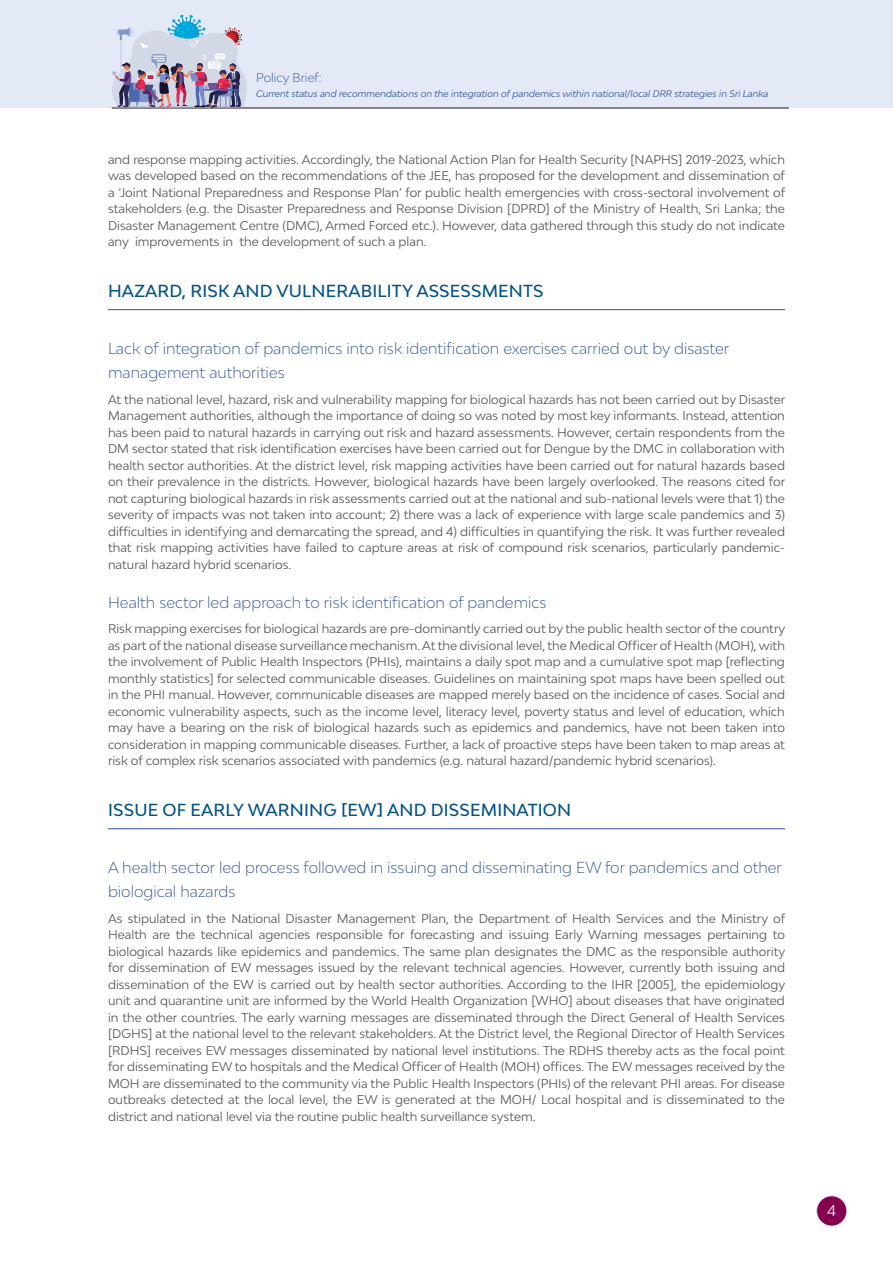
<style>
.page{position:relative;width:893px;height:1263px;background:#fff}
.page>*{position:absolute;margin:0;border:0;box-sizing:border-box;transform-origin:0 0}
.t1{font:500 16.5px "Bw Modelica";letter-spacing:.01em;color:#045385}
.t2{font:300 15px/24px "Bw Modelica";color:#2f5496}
.t3{font:15px "Bw Modelica";color:#e3e9f6}
.t4{font:12px/16.5px "Bw Modelica";color:#565659;text-align:justify}
.t5{font:300 12px "Bw Modelica";color:#2f5496}
.t6{font:italic 9px "Bw Modelica";color:#2f5496}
</style>
<div class="page">
<div style="left:0;top:0;width:893px;height:108px;background:#e3e9f6"></div>
<div style="left:816px;top:1196px;width:31px;height:30px;background:#860050;border-radius:50%"></div>
<div style="left:816px;top:1195px;width:31px;height:31px;border:1px solid #e3e9f6;border-radius:50%"></div>
<hr style="left:112px;top:108px;width:677px;height:1px;background:#230e22">
<img style="left:111px;top:15px;width:138px;height:93px">
<hr style="left:108px;top:309px;width:677px;height:1px;background:#2f5496">
<hr style="left:108px;top:828px;width:677px;height:1px;background:#2f5496">
<p class="t5" style="left:256px;top:70px;width:67px">Policy Brief:</p>
<p class="t6" style="left:256px;top:88px;width:514px">Current status and recommendations on the integration of pandemics within national/local DRR strategies in Sri Lanka</p>
<p class="t4" style="left:108px;top:151px;width:679px">and response mapping activities. Accordingly, the National Action Plan for Health Security [NAPHS] 2019-2023, which was developed based on the recommendations of the JEE, has proposed for the development and dissemination of a ‘Joint National Preparedness and Response Plan’ for public health emergencies with cross-sectoral involvement of stakeholders (e.g. the Disaster Preparedness and Response Division [DPRD] of the Ministry of Health, Sri Lanka; the Disaster Management Centre (DMC), Armed Forced etc.). However, data gathered through this study do not indicate any improvements in the development of such a plan.</p>
<h1 class="t1" style="left:108px;top:280px;width:51px">HAZARD</h1>
<h1 class="t1" style="left:182px;top:280px;width:66px">, RISK AND</h1>
<h1 class="t1" style="left:277px;top:280px;width:197px">VULN ERABILITY ASS ESSM</h1>
<h1 class="t1" style="left:498px;top:280px;width:45px">ENTS</h1>
<p class="t2" style="left:108px;top:336px;width:623px">Lack of integration of pandemics into risk identification exercises carried out by disaster management authorities</p>
<p class="t4" style="left:108px;top:391px;width:679px">At the national level, hazard, risk and vulnerability mapping for biological hazards has not been carried out by Disaster Management authorities, although the importance of doing so was noted by most key informants. Instead, attention has been paid to natural hazards in carrying out risk and hazard assessments. However, certain respondents from the DM sector stated that risk identification exercises have been carried out for Dengue by the DMC in collaboration with health sector authorities. At the district level, risk mapping activities have been carried out for natural hazards based on their prevalence in the districts. However, biological hazards have been largely overlooked. The reasons cited for not capturing biological hazards in risk assessments carried out at the national and sub-national levels were that 1) the severity of impacts was not taken into account; 2) there was a lack of experience with large scale pandemics and 3) difficulties in identifying and demarcating the spread, and 4) difficulties in quantifying the risk. It was further revealed that risk mapping activities have failed to capture areas at risk of compound risk scenarios, particularly pandemic&shy;natural hazard hybrid scenarios.</p>
<p class="t2" style="left:108px;top:590px;width:440px">Health sector led approach to risk identification of pandemics</p>
<p class="t4" style="left:108px;top:620px;width:679px">Risk mapping exercises for biological hazards are pre-dominantly carried out by the public health sector of the country as part of the national disease surveillance mechanism. At the divisional level, the Medical Officer of Health (MOH), with the involvement of Public Health Inspectors (PHIs), maintains a daily spot map and a cumulative spot map [reflecting monthly statistics] for selected communicable diseases. Guidelines on maintaining spot maps have been spelled out in the PHI manual. However, communicable diseases are mapped merely based on the incidence of cases. Social and economic vulnerability aspects, such as the income level, literacy level, poverty status and level of education, which may have a bearing on the risk of biological hazards such as epidemics and pandemics, have not been taken into consideration in mapping communicable diseases. Further, a lack of proactive steps have been taken to map areas at risk of complex risk scenarios associated with pandemics (e.g. natural hazard/pandemic hybrid scenarios).</p>
<h1 class="t1" style="left:108px;top:799px;width:94px">ISSUE OF EARL</h1>
<h1 class="t1" style="left:233px;top:799px;width:46px">Y WARN</h1>
<h1 class="t1" style="left:304px;top:799px;width:97px">ING [EW] AND</h1>
<h1 class="t1" style="left:431px;top:799px;width:138px">DISSEMINATION</h1>
<p class="t2" style="left:108px;top:855px;width:675px">A health sector led process followed in issuing and disseminating EW for pandemics and other biological hazards</p>
<p class="t4" style="left:108px;top:910px;width:679px">As stipulated in the National Disaster Management Plan, the Department of Health Services and the Ministry of Health are the technical agencies responsible for forecasting and issuing Early Warning messages pertaining to biological hazards like epidemics and pandemics. The same plan designates the DMC as the responsible authority for dissemination of EW messages issued by the relevant technical agencies. However, currently both issuing and dissemination of the EW is carried out by health sector authorities. According to the IHR [2005], the epidemiology unit and quarantine unit are informed by the World Health Organization [WHO] about diseases that have originated in the other countries. The early warning messages are disseminated through the Direct General of Health Services [DGHS] at the national level to the relevant stakeholders. At the District level, the Regional Director of Health Services [RDHS] receives EW messages disseminated by national level institutions. The RDHS thereby acts as the focal point for disseminating EW to hospitals and the Medical Officer of Health (MOH) offices. The EW messages received by the MOH are disseminated to the community via the Public Health Inspectors (PHIs) of the relevant PHI areas. For disease outbreaks detected at the local level, the EW is generated at the MOH/ Local hospital and is disseminated to the district and national level via the routine public health surveillance system.</p>
<p class="t3" style="left:827px;top:1201px;width:11px">4</p>
</div>
